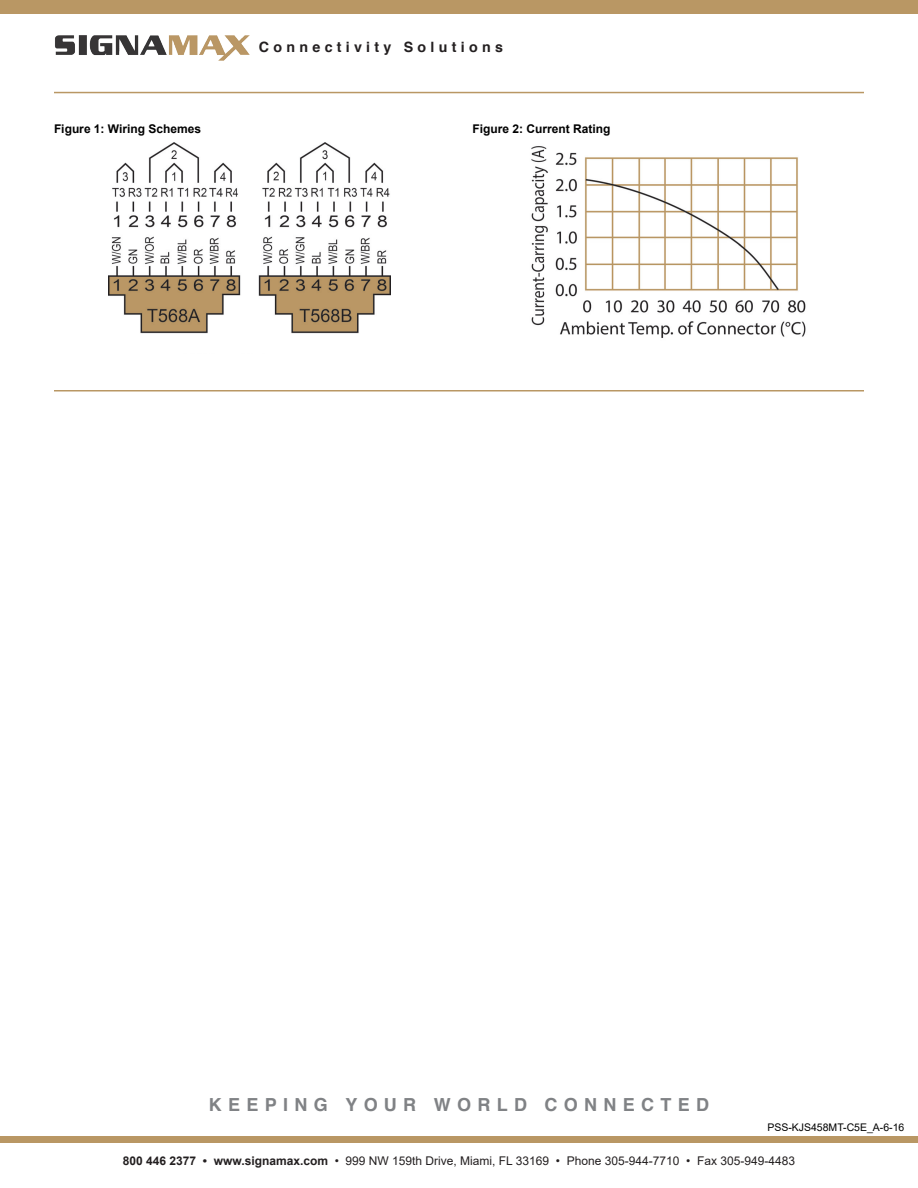
<style>
.page{position:relative;width:918px;height:1188px;background:#fff}
.page>*{position:absolute;margin:0;border:0;box-sizing:border-box;transform-origin:0 0}
.t1{font:700 18px "Helvetica";letter-spacing:.35em;color:#808285}
.t2{font:700 14.25px "Helvetica";letter-spacing:.3em;color:#231f20}
.t3{font:12px "Arial";color:#231f20}
.t4{font:700 12px "Arial";color:#000}
.t5{font:10.5px "Arial";color:#000}
.s1{font-weight:700}
</style>
<div class="page">
<div style="left:0;top:0;width:918px;height:13px;background:#b99764"></div>
<div style="left:0;top:1136px;width:918px;height:6px;background:#b99764"></div>
<hr style="left:54px;top:92px;width:810px;height:1px;background:#b99764">
<img style="left:55px;top:35px;width:195px;height:26px">
<img style="left:531px;top:146px;width:275px;height:192px">
<img style="left:109px;top:143px;width:282px;height:191px">
<hr style="left:54px;top:390px;width:810px;height:2px;background:#b99764">
<p class="t2" style="left:259px;top:38px;width:245px">Connectivity Solutions</p>
<p class="t4" style="left:54px;top:120px;width:149px">Figure 1: Wiring Schemes</p>
<p class="t4" style="left:472px;top:120px;width:140px">Figure 2: Current Rating</p>
<h1 class="t1" style="left:209px;top:1094px;width:502px">KEEPING YOUR WORLD CONNECTED</h1>
<p class="t5" style="left:767px;top:1120px;width:139px">PSS-KJS458MT-C5E_A-6-16</p>
<p class="t3" style="left:123px;top:1152px;width:674px"><span class="s1">800 446 2377 • www.signamax.com</span> • 999 NW 159th Drive, Miami, FL 33169 • Phone 305-944-7710 • Fax 305-949-4483</p>
</div>
